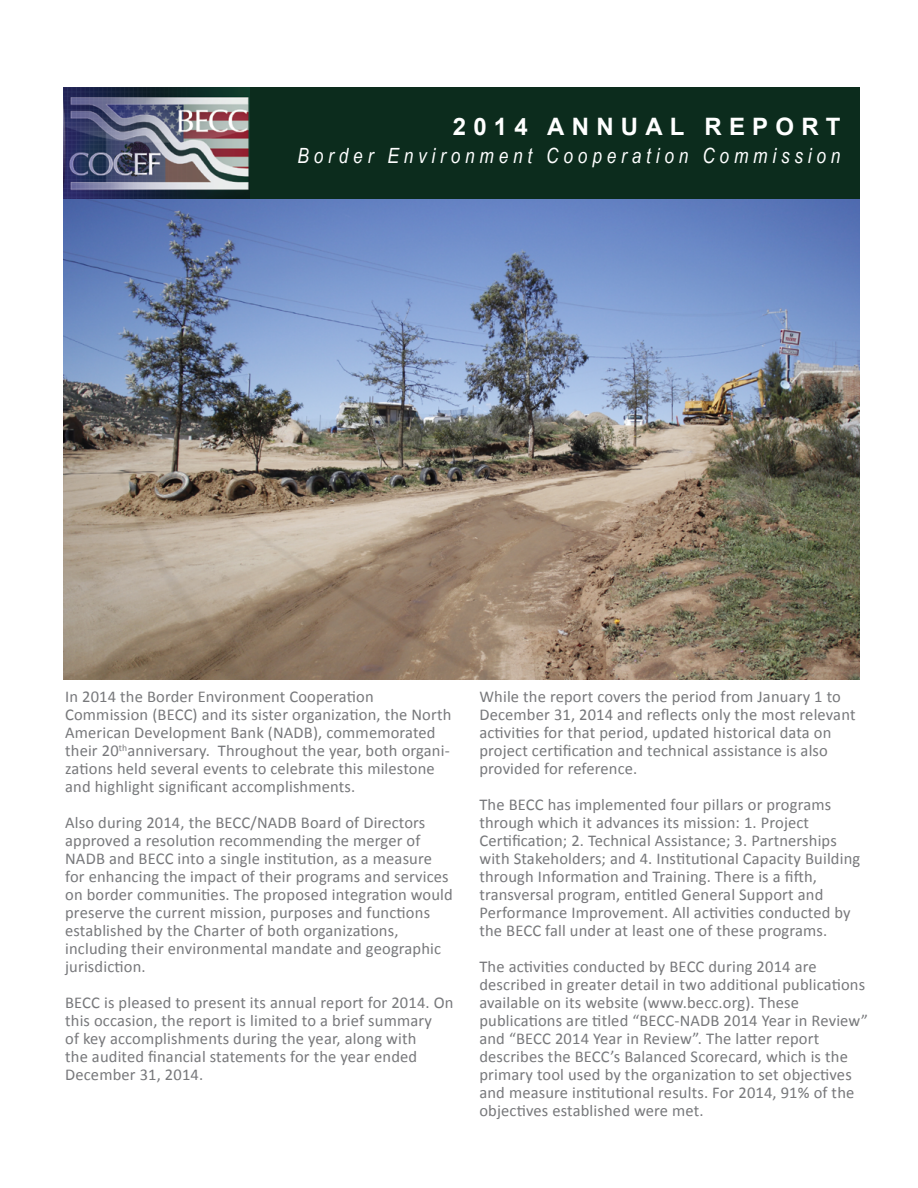
<style>
.page{position:relative;width:918px;height:1188px;background:#fff}
.page>*{position:absolute;margin:0;border:0;box-sizing:border-box;transform-origin:0 0}
.t1{font:700 24px "Arial";letter-spacing:.3em;color:#fff}
.t2{font:italic 21px "Arial Narrow";letter-spacing:.23em;color:#fff}
.t3{font:16.5px/18px "Calibri";letter-spacing:.01em;color:#77787b}
</style>
<div class="page">
<img style="left:63px;top:199px;width:797px;height:481px">
<img style="left:63px;top:87px;width:187px;height:111px">
<div style="left:250px;top:87px;width:610px;height:111px;background:#0c2c1d"></div>
<h1 class="t1" style="left:453px;top:110px;width:389px">2014 ANNUAL REPORT</h1>
<p class="t2" style="left:298px;top:141px;width:544px">Border Environment Cooperation Commission</p>
<p class="t3" style="left:65px;top:688px;width:388px">In 2014 the Border Environment Cooperation Commission (BECC) and its sister organization, the North American Development Bank (NADB), commemorated their 20<sup>th</sup>anniversary. Throughout the year, both organi&shy;zations held several events to celebrate this milestone and highlight significant accomplishments.</p>
<p class="t3" style="left:65px;top:814px;width:389px">Also during 2014, the BECC/NADB Board of Directors approved a resolution recommending the merger of NADB and BECC into a single institution, as a measure for enhancing the impact of their programs and services on border communities. The proposed integration would preserve the current mission, purposes and functions established by the Charter of both organizations, including their environmental mandate and geographic jurisdiction.</p>
<p class="t3" style="left:65px;top:994px;width:390px">BECC is pleased to present its annual report for 2014. On this occasion, the report is limited to a brief summary<br>of key accomplishments during the year, along with<br>the audited financial statements for the year ended December 31, 2014.</p>
<p class="t3" style="left:479px;top:688px;width:378px">While the report covers the period from January 1 to December 31, 2014 and reflects only the most relevant activities for that period, updated historical data on project certification and technical assistance is also provided for reference.</p>
<p class="t3" style="left:479px;top:796px;width:382px">The BECC has implemented four pillars or programs through which it advances its mission: 1. Project Certification; 2. Technical Assistance; 3. Partnerships with Stakeholders; and 4. Institutional Capacity Building through Information and Training. There is a fifth, transversal program, entitled General Support and Performance Improvement. All activities conducted by the BECC fall under at least one of these programs.</p>
<p class="t3" style="left:479px;top:958px;width:390px">The activities conducted by BECC during 2014 are described in greater detail in two additional publications available on its website (www.becc.org). These publications are titled “BECC-NADB 2014 Year in Review” and “BECC 2014 Year in Review”. The latter report describes the BECC’s Balanced Scorecard, which is the primary tool used by the organization to set objectives and measure institutional results. For 2014, 91% of the objectives established were met.</p>
</div>
